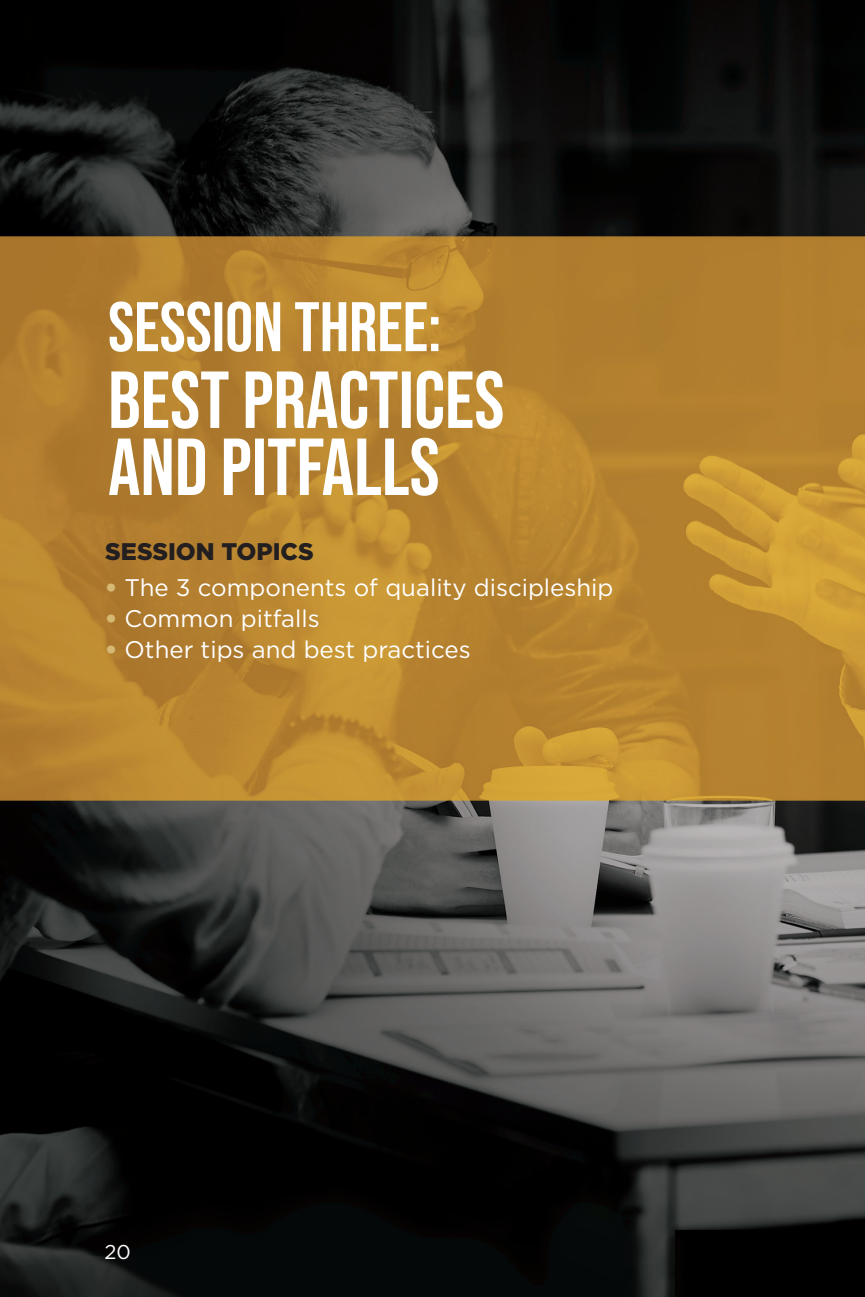
<style>
.page{position:relative;width:865px;height:1297px;background:#fff}
.page>*{position:absolute;margin:0;border:0;box-sizing:border-box;transform-origin:0 0}
.t1{font:24px "Gotham";color:#fff}
.t2{font:900 24px "Gotham";color:#231f20}
.t3{font:20px "Gotham";color:#fff}
.s1{font-weight:900;color:#d6b973}
</style>
<div class="page">
<img style="left:0;top:0;width:864px;height:1296px">
<img style="left:110px;top:301px;width:316px;height:51px">
<img style="left:172px;top:370px;width:330px;height:58px">
<img style="left:109px;top:437px;width:328px;height:58px">
<p class="t2" style="left:105px;top:534px;width:210px">SESSION TOPICS</p>
<p class="t1" style="left:105px;top:573px;width:509px"><span class="s1">•</span> The 3 components of quality discipleship</p>
<p class="t1" style="left:105px;top:604px;width:216px"><span class="s1">•</span> Common pitfalls</p>
<p class="t1" style="left:105px;top:634px;width:367px"><span class="s1">•</span> Other tips and best practices</p>
<p class="t3" style="left:104px;top:1239px;width:28px">20</p>
</div>
